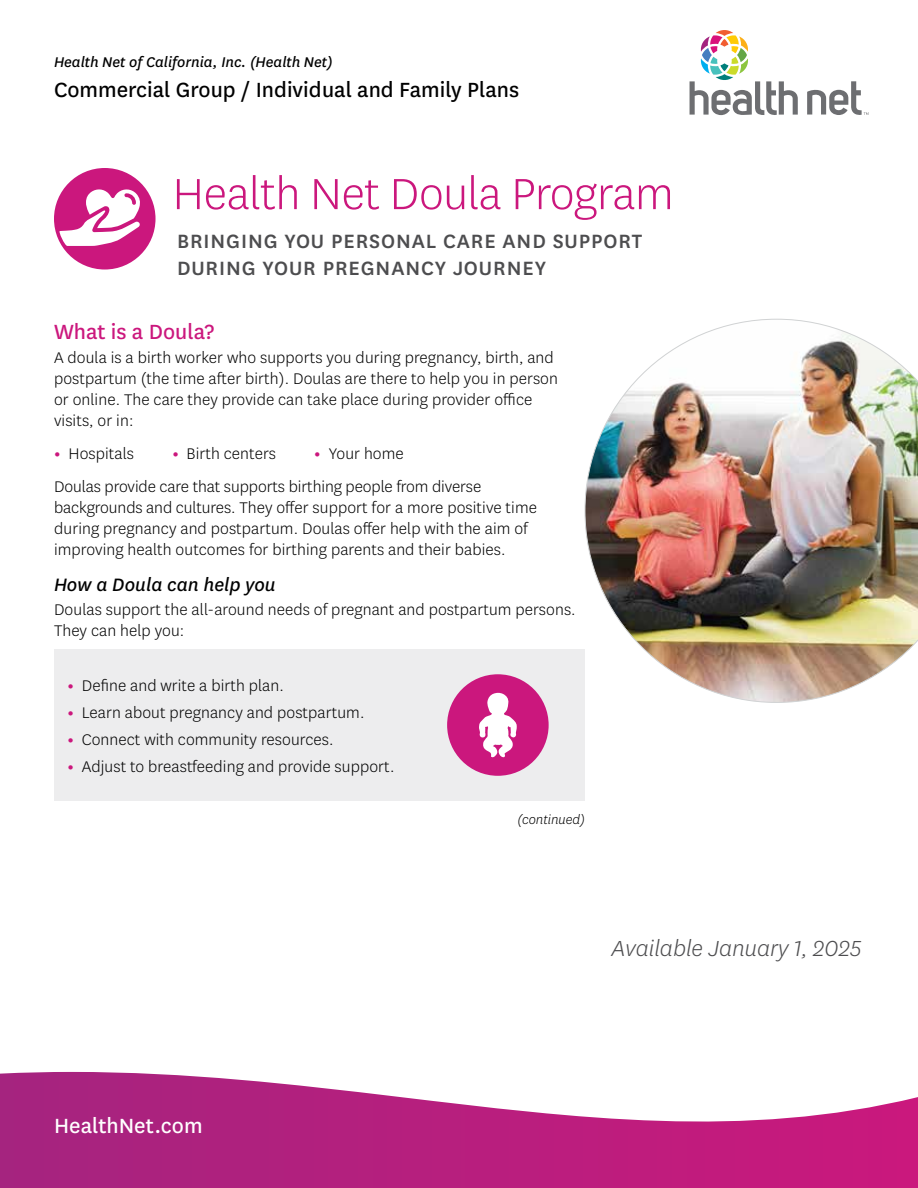
<style>
.page{position:relative;width:918px;height:1188px;background:#fff}
.page>*{position:absolute;margin:0;border:0;box-sizing:border-box;transform-origin:0 0}
.t1{font:300 51px "Centene Sans";letter-spacing:-.01em;color:#cb177d}
.t2{font:italic 300 25.5px "Centene Sans";color:#4d4d4f}
.t3{font:24px "Centene Sans";color:#000}
.t4{font:24px "Centene Sans";color:#fff}
.t5{font:24px "Centene Sans";color:#cb177d}
.t6{font:500 22.5px/27px "Centene Sans";letter-spacing:.04em;color:#4d4d4f}
.t7{font:italic 21px "Centene Sans";color:#000}
.t8{font:300 18px/21px "Centene Sans";letter-spacing:.005em;color:#000}
.t9{font:italic 16.5px "Centene Sans";color:#000}
.t10{font:italic 300 15px "Centene Sans";color:#000}
.s1{font-weight:700;color:#cb177d}
</style>
<div class="page">
<svg style="left:690px;top:30px;width:108px;height:85px"></svg>
<svg style="left:807px;top:81px;width:62px;height:34px"></svg>
<svg style="left:0;top:1072px;width:918px;height:116px"></svg>
<div style="left:54px;top:168px;width:102px;height:102px;background:#cb177d;border-radius:50%"></div>
<svg style="left:58px;top:188px;width:82px;height:58px"></svg>
<div style="left:54px;top:650px;width:531px;height:151px;background:#ededee"></div>
<img style="left:585px;top:319px;width:333px;height:384px">
<div style="left:447px;top:674px;width:102px;height:102px;background:#cb177d;border-radius:50%"></div>
<svg style="left:479px;top:692px;width:38px;height:66px"></svg>
<p class="t9" style="left:54px;top:51px;width:280px">Health Net of California, Inc. (Health Net)</p>
<p class="t3" style="left:54px;top:74px;width:467px">Commercial Group / Individual and Family Plans</p>
<h1 class="t1" style="left:172px;top:162px;width:503px">Health Net Doula Program</h1>
<h2 class="t6" style="left:177px;top:226px;width:467px">BRINGING YOU PERSONAL CARE AND SUPPORT<br>DURING YOUR PREGNANCY JOURNEY</h2>
<h3 class="t5" style="left:54px;top:316px;width:162px">What is a Doula?</h3>
<p class="t8" style="left:54px;top:346px;width:505px">A doula is a birth worker who supports you during pregnancy, birth, and postpartum (the time after birth). Doulas are there to help you in person or online. The care they provide can take place during provider office visits, or in:</p>
<p class="t8" style="left:54px;top:442px;width:82px"><span class="s1">•</span> Hospitals</p>
<p class="t8" style="left:172px;top:442px;width:105px"><span class="s1">•</span> Birth centers</p>
<p class="t8" style="left:314px;top:442px;width:91px"><span class="s1">•</span> Your home</p>
<p class="t8" style="left:54px;top:475px;width:485px">Doulas provide care that supports birthing people from diverse backgrounds and cultures. They offer support for a more positive time during pregnancy and postpartum. Doulas offer help with the aim of improving health outcomes for birthing parents and their babies.</p>
<h4 class="t7" style="left:54px;top:571px;width:223px">How a Doula can help you</h4>
<p class="t8" style="left:54px;top:598px;width:523px">Doulas support the all-around needs of pregnant and postpartum persons.<br>They can help you:</p>
<p class="t8" style="left:68px;top:674px;width:218px"><span class="s1">•</span> Define and write a birth plan.</p>
<p class="t8" style="left:68px;top:701px;width:298px"><span class="s1">•</span> Learn about pregnancy and postpartum.</p>
<p class="t8" style="left:68px;top:728px;width:268px"><span class="s1">•</span> Connect with community resources.</p>
<p class="t8" style="left:68px;top:755px;width:329px"><span class="s1">•</span> Adjust to breastfeeding and provide support.</p>
<p class="t10" style="left:517px;top:811px;width:69px">(continued)</p>
<p class="t2" style="left:612px;top:933px;width:251px">Available January 1, 2025</p>
<p class="t4" style="left:54px;top:1110px;width:150px">HealthNet.com</p>
</div>
